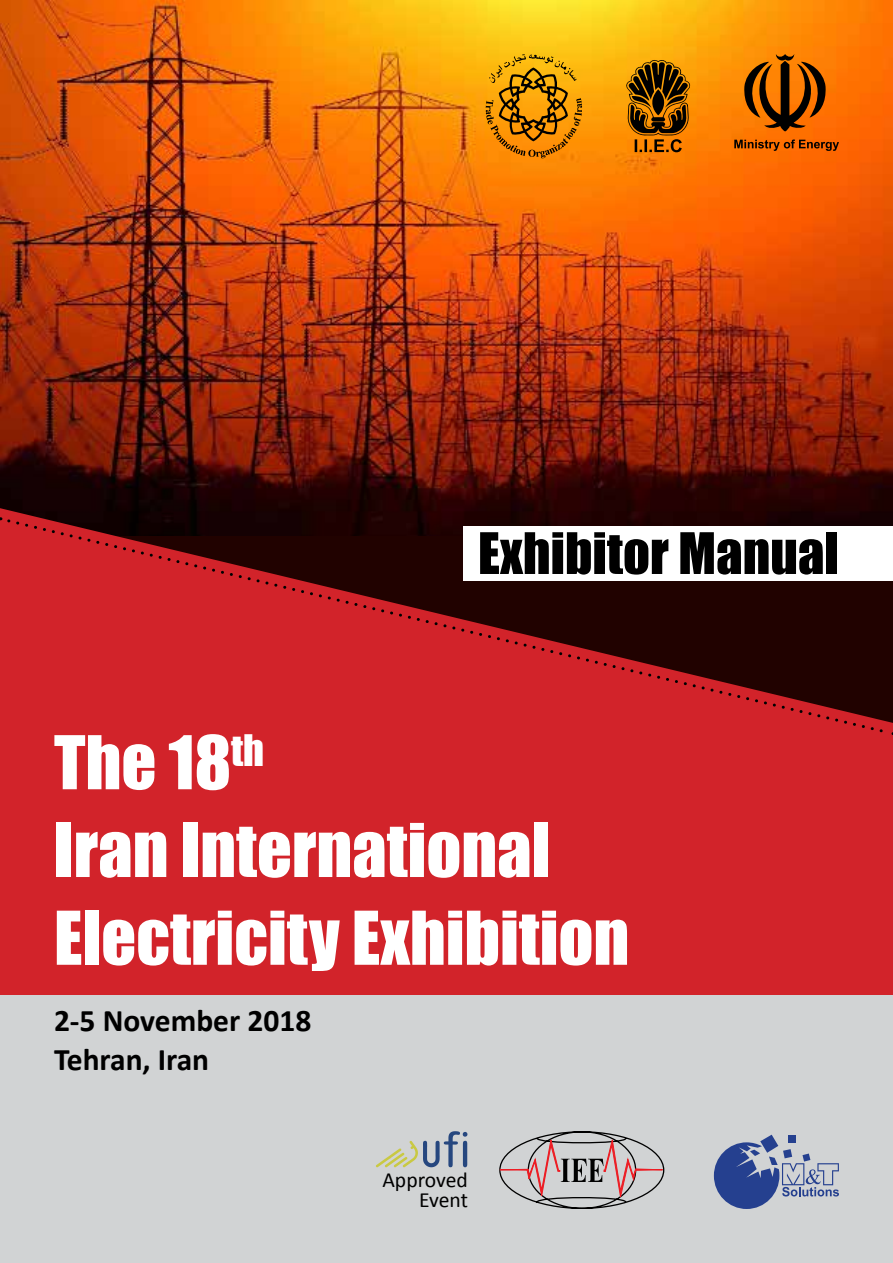
<style>
.page{position:relative;width:893px;height:1263px;background:#fff}
.page>*{position:absolute;margin:0;border:0;box-sizing:border-box;transform-origin:0 0}
.t1{font:68.4px/87.8px "Impact";color:#fff}
.t2{font:52.8px "Impact";color:#000}
.t3{font:39.9px "Impact";color:#fff}
.t4{font:700 31.5px/39px "Calibri";color:#000}
.t5{font:21.6px/20.5px "Calibri";letter-spacing:-.005em;color:#000;text-align:right}
</style>
<div class="page">
<img style="left:0;top:0;width:893px;height:508px">
<div style="left:0;top:508px;width:893px;height:487px;background:#d2232a"></div>
<svg style="left:486px;top:54px;width:96px;height:104px;background:#cb8408"></svg>
<svg style="left:626px;top:59px;width:64px;height:93px;background:#854f03"></svg>
<svg style="left:743px;top:54px;width:83px;height:77px;background:#a15002"></svg>
<svg style="left:734px;top:140px;width:105px;height:11px"></svg>
<svg style="left:5px;top:517px;width:887px;height:219px;background:#9b3235"></svg>
<div style="left:0;top:995px;width:893px;height:268px;background:#d1d3d4"></div>
<svg style="left:376px;top:1131px;width:91px;height:36px"></svg>
<svg style="left:714px;top:1135px;width:125px;height:74px"></svg>
<svg style="left:499px;top:1131px;width:166px;height:78px"></svg>
<p class="t2" style="left:478px;top:512px;width:362px">Exhibitor Manual</p>
<p class="t1" style="left:54px;top:717px;width:577px">The 18<br>Iran International<br>Electricity Exhibition</p>
<p class="t3" style="left:231px;top:720px;width:35px">th</p>
<p class="t4" style="left:54px;top:1000px;width:259px">2-5 November 2018<br>Tehran, Iran</p>
<p class="t5" style="left:382px;top:1169px;width:87px">Approved<br>Event</p>
</div>
